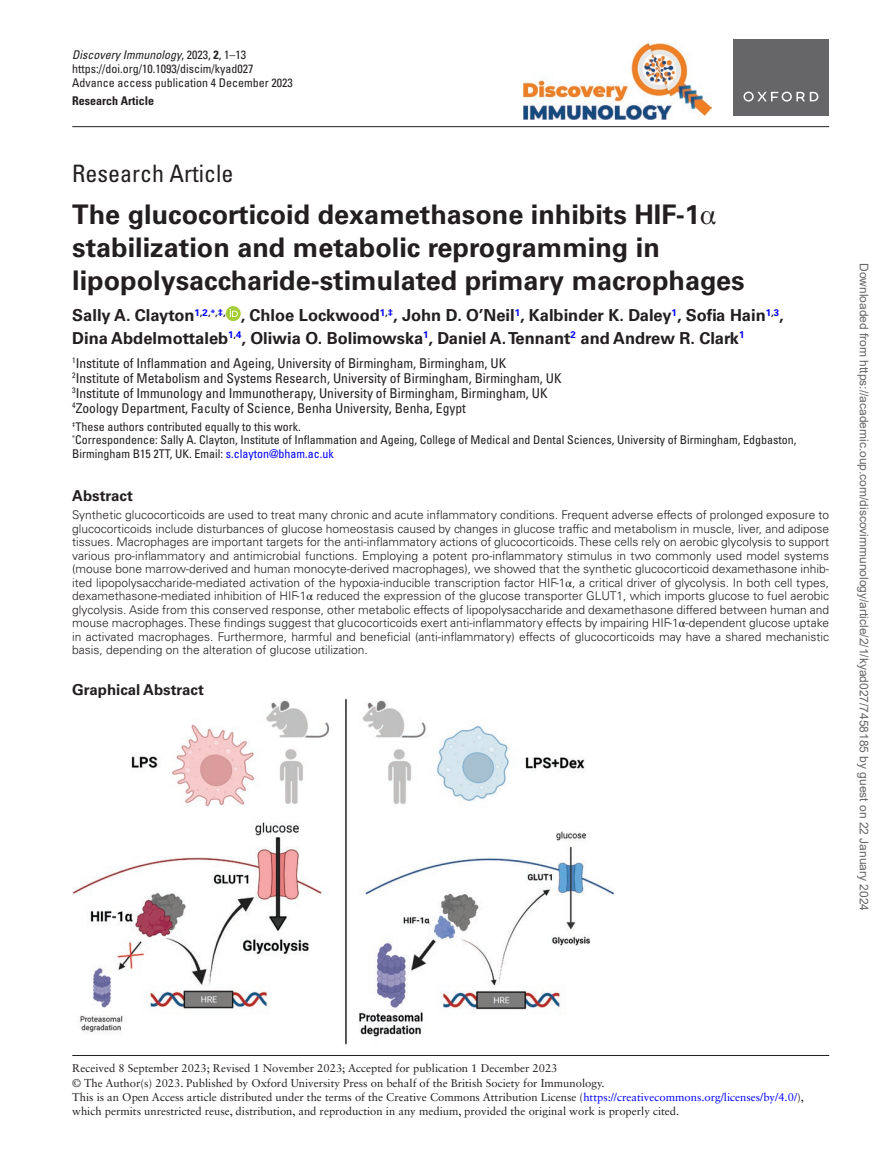
<style>
.page{position:relative;width:893px;height:1174px;background:#fff}
.page>*{position:absolute;margin:0;border:0;box-sizing:border-box;transform-origin:0 0}
.t1{font:700 27px/33px "Univers LT Std";color:#231f20}
.t2{font:condensed 24px "Univers LT Std";color:#231f20}
.t3{font:700 16.5px/22.5px "Univers LT Std";color:#231f20}
.t4{font:700 15px "Univers LT Std";color:#231f20}
.t5{font:condensed 13.5px/15px "Univers LT Std";color:#231f20}
.t6{font:300 12px/13.5px "Univers LT Std";color:#231f20;text-align:justify}
.t7{font:condensed 12px/14.2px "Univers LT Std";color:#231f20}
.t8{font:12px "Arial";color:#666}
.t9{font:700 condensed 12px "Univers LT Std";color:#231f20}
.t10{font:11.25px/14.2px "Sabon LT Std";color:#231f20}
.s1{font-style:italic}
.s2{font-weight:700}
.s3{font-family:"Gandhari Unicode";font-weight:400}
.s4{color:#00f}
.s5{font-family:"STIX General";font-weight:400}
</style>
<div class="page">
<hr style="left:72px;top:126px;width:757px;height:1px;background:#231f20">
<div style="left:733px;top:39px;width:96px;height:77px;background:#666669"></div>
<svg style="left:743px;top:92px;width:75px;height:10px"></svg>
<img style="left:523px;top:43px;width:188px;height:76px">
<svg style="left:226px;top:306px;width:15px;height:15px"></svg>
<svg style="left:230px;top:309px;width:8px;height:8px"></svg>
<img style="left:72px;top:698px;width:542px;height:346px">
<hr style="left:72px;top:1055px;width:757px;height:1px;background:#231f20">
<p class="t7" style="left:72px;top:47px;width:222px"><span class="s1">Discovery Immunology</span>, 2023, <span class="s2">2</span>, 1–13 https://doi.org/10.1093/discim/kyad027<br>Advance access publication 4 December 2023</p>
<p class="t9" style="left:72px;top:93px;width:83px">Research Article</p>
<h2 class="t2" style="left:72px;top:158px;width:163px">Research Article</h2>
<h1 class="t1" style="left:72px;top:198px;width:674px">The glucocorticoid dexamethasone inhibits HIF-1<span class="s3">α </span>stabilization and metabolic reprogramming in lipopolysaccharide-stimulated primary macrophages</h1>
<h3 class="t3" style="left:72px;top:304px;width:713px">Sally A. Clayton<sup>1</sup><sup>,</sup><sup>2</sup><sup>,</sup><sup>*</sup><sup>,</sup><sup>‡</sup><sup>,</sup> , Chloe Lockwood<sup>1</sup><sup>,</sup><sup>‡</sup>, John D. O’Neil<sup>1</sup>, Kalbinder K. Daley<sup>1</sup>, Sofia Hain<sup>1</sup><sup>,</sup><sup>3</sup>,<br>Dina Abdelmottaleb<sup>1</sup><sup>,</sup><sup>4</sup>, Oliwia O. Bolimowska<sup>1</sup>, Daniel A.Tennant<sup>2</sup> and Andrew R. Clark<sup>1</sup></h3>
<p class="t5" style="left:72px;top:355px;width:491px"><sup>1</sup>Institute of Inflammation and Ageing, University of Birmingham, Birmingham, UK<br><sup>2</sup>Institute of Metabolism and Systems Research, University of Birmingham, Birmingham, UK <sup>3</sup>Institute of Immunology and Immunotherapy, University of Birmingham, Birmingham, UK <sup>4</sup>Zoology Department, Faculty of Science, Benha University, Benha, Egypt</p>
<p class="t7" style="left:72px;top:419px;width:726px;line-height:13.5px"><sup>‡</sup>These authors contributed equally to this work.<br><sup>*</sup>Correspondence: Sally A. Clayton, Institute of Inflammation and Ageing, College of Medical and Dental Sciences, University of Birmingham, Edgbaston,<br>Birmingham B15 2TT, UK. Email: <span class="s4">s.clayton@bham.ac.uk</span></p>
<p class="t4" style="left:72px;top:487px;width:62px">Abstract</p>
<p class="t6" style="left:72px;top:508px;width:758px">Synthetic glucocorticoids are used to treat many chronic and acute inflammatory conditions. Frequent adverse effects of prolonged exposure to glucocorticoids include disturbances of glucose homeostasis caused by changes in glucose traffic and metabolism in muscle, liver, and adipose tissues. Macrophages are important targets for the anti-inflammatory actions of glucocorticoids. These cells rely on aerobic glycolysis to support various pro-inflammatory and antimicrobial functions. Employing a potent pro-inflammatory stimulus in two commonly used model systems (mouse bone marrow-derived and human monocyte-derived macrophages), we showed that the synthetic glucocorticoid dexamethasone inhib&shy;ited lipopolysaccharide-mediated activation of the hypoxia-inducible transcription factor HIF-1<span class="s5">α</span>, a critical driver of glycolysis. In both cell types, dexamethasone-mediated inhibition of HIF-1<span class="s5">α</span> reduced the expression of the glucose transporter GLUT1, which imports glucose to fuel aerobic glycolysis. Aside from this conserved response, other metabolic effects of lipopolysaccharide and dexamethasone differed between human and mouse macrophages. These findings suggest that glucocorticoids exert anti-inflammatory effects by impairing HIF-1<span class="s5">α</span>-dependent glucose uptake in activated macrophages. Furthermore, harmful and beneficial (anti-inflammatory) effects of glucocorticoids may have a shared mechanistic basis, depending on the alteration of glucose utilization.</p>
<p class="t4" style="left:72px;top:680px;width:133px">Graphical Abstract</p>
<p class="t8" style="left:868px;top:263px;width:650px;rotate:90deg">Downloaded from https://academic.oup.com/discovimmunology/article/2/1/kyad027/7458185 by guest on 22 January 2024</p>
<p class="t10" style="left:72px;top:1061px;width:487px">Received 8 September 2023; Revised 1 November 2023; Accepted for publication 1 December 2023</p>
<p class="t10" style="left:72px;top:1075px;width:733px">© The Author(s) 2023. Published by Oxford University Press on behalf of the British Society for Immunology.<br>This is an Open Access article distributed under the terms of the Creative Commons Attribution License (<span class="s4">https://creativecommons.org/licenses/by/4.0/</span>), which permits unrestricted reuse, distribution, and reproduction in any medium, provided the original work is properly cited.</p>
</div>
